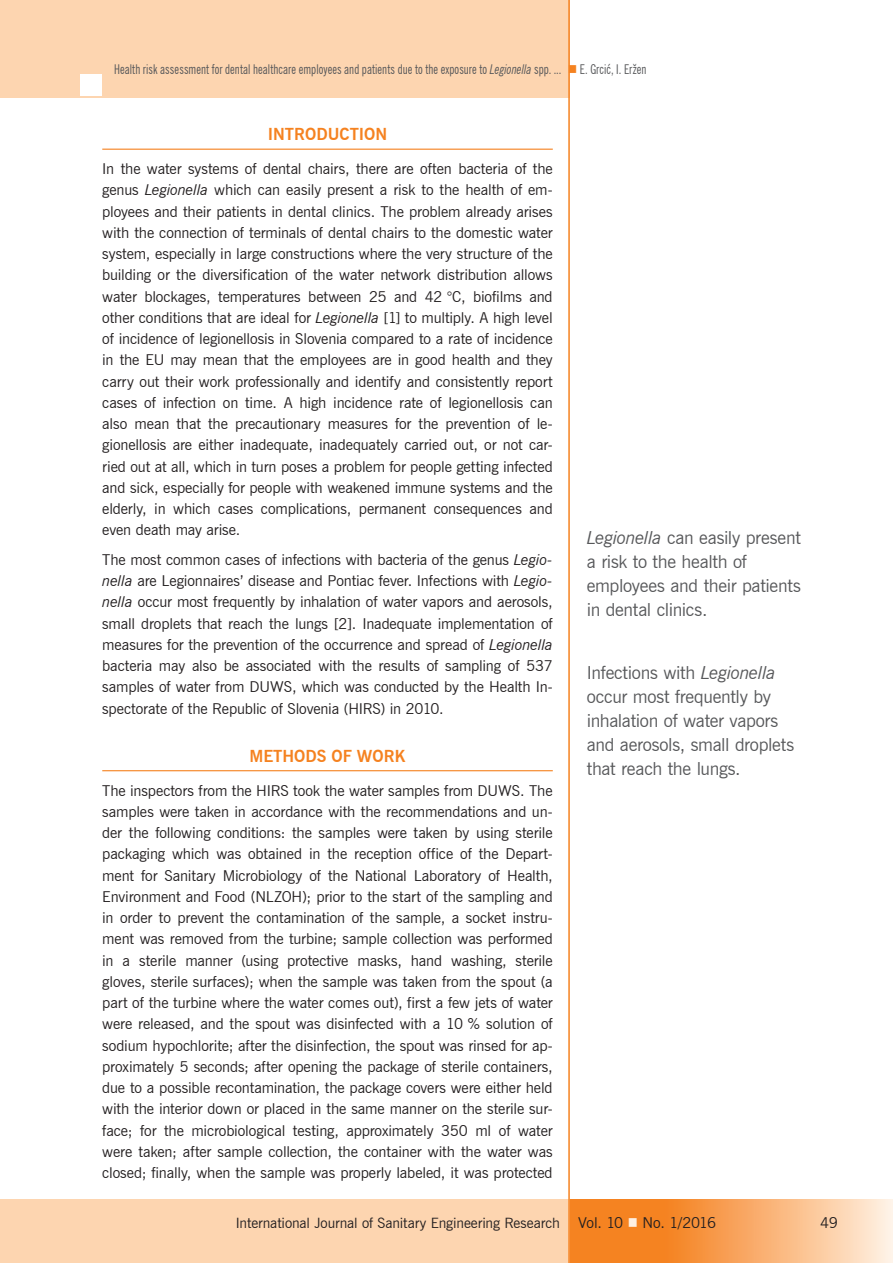
<style>
.page{position:relative;width:893px;height:1263px;background:#fff}
.page>*{position:absolute;margin:0;border:0;box-sizing:border-box;transform-origin:0 0}
.t1{font:18px/24px "News Gothic L2";letter-spacing:-.015em;color:#57585a}
.t2{font:700 16.5px "News Gothic L2";color:#f58220}
.t3{font:15px/21.3px "News Gothic L2";letter-spacing:-.01em;color:#231f20;text-align:justify}
.t4{font:14.25px "News Gothic L2";letter-spacing:-.005em;color:#231f20}
.t5{font:condensed 13.5px "News Gothic L2";letter-spacing:.005em;color:#57585a;scale:.9 1}
.s1{font-style:italic}
.s2{color:#f58220}
.s3{font-size:15px}
.s4{color:#fef0e2}
</style>
<div class="page">
<svg style="left:570px;top:1200px;width:323px;height:63px;background:#f8a864"></svg>
<div style="left:0;top:1200px;width:569px;height:63px;background:#fdd5b0"></div>
<div style="left:0;top:0;width:570px;height:97px;background:#fdd5b0"></div>
<div style="left:81px;top:74px;width:21px;height:22px;background:#fff"></div>
<hr style="left:568px;top:0;width:2px;height:1263px;background:#f58220">
<hr style="left:102px;top:149px;width:451px;height:1px;background:#f58220">
<hr style="left:102px;top:770px;width:451px;height:1px;background:#f58220">
<p class="t5" style="left:114px;top:61px;width:593px">Health risk assessment for dental healthcare employees and patients due to the exposure to <span class="s1">Legionella</span> spp. ... <span class="s2">■</span> E. Grcić, I. Eržen</p>
<p class="t2" style="left:268px;top:124px;width:121px">I NTRODUCTION</p>
<p class="t3" style="left:102px;top:158px;width:452px">In the water systems of dental chairs, there are often bacteria of the genus <span class="s1">Legionella</span> which can easily present a risk to the health of em&shy;ployees and their patients in dental clinics. The problem already arises with the connection of terminals of dental chairs to the domestic water system, especially in large constructions where the very structure of the building or the diversification of the water network distribution allows water blockages, temperatures between 25 and 42 °C, biofilms and other conditions that are ideal for <span class="s1">Legionella</span> [1] to multiply. A high level of incidence of legionellosis in Slovenia compared to a rate of incidence in the EU may mean that the employees are in good health and they carry out their work professionally and identify and consistently report cases of infection on time. A high incidence rate of legionellosis can also mean that the precautionary measures for the prevention of le&shy;gionellosis are either inadequate, inadequately carried out, or not car&shy;ried out at all, which in turn poses a problem for people getting infected and sick, especially for people with weakened immune systems and the elderly, in which cases complications, permanent consequences and even death may arise.</p>
<p class="t3" style="left:102px;top:549px;width:452px">The most common cases of infections with bacteria of the genus <span class="s1">Legio&shy;nella</span> are Legionnaires’ disease and Pontiac fever. Infections with <span class="s1">Legio&shy;nella</span> occur most frequently by inhalation of water vapors and aerosols, small droplets that reach the lungs [2]. Inadequate implementation of measures for the prevention of the occurrence and spread of <span class="s1">Legionella </span>bacteria may also be associated with the results of sampling of 537 samples of water from DUWS, which was conducted by the Health In&shy;spectorate of the Republic of Slovenia (HIRS) in 2010.</p>
<p class="t2" style="left:249px;top:746px;width:158px">METHODS OF WORK</p>
<p class="t3" style="left:102px;top:779px;width:452px">The inspectors from the HIRS took the water samples from DUWS. The samples were taken in accordance with the recommendations and un&shy;der the following conditions: the samples were taken by using sterile packaging which was obtained in the reception office of the Depart&shy;ment for Sanitary Microbiology of the National Laboratory of Health, Environment and Food (NLZOH); prior to the start of the sampling and in order to prevent the contamination of the sample, a socket instru&shy;ment was removed from the turbine; sample collection was performed in a sterile manner (using protective masks, hand washing, sterile gloves, sterile surfaces); when the sample was taken from the spout (a part of the turbine where the water comes out), first a few jets of water were released, and the spout was disinfected with a 10 % solution of sodium hypochlorite; after the disinfection, the spout was rinsed for ap&shy;proximately 5 seconds; after opening the package of sterile containers, due to a possible recontamination, the package covers were either held with the interior down or placed in the same manner on the sterile sur&shy;face; for the microbiological testing, approximately 350 ml of water were taken; after sample collection, the container with the water was closed; finally, when the sample was properly labeled, it was protected</p>
<p class="t1" style="left:587px;top:526px;width:216px"><span class="s1">Legionella</span> can easily present a risk to the health of employees and their patients in dental clinics.</p>
<p class="t1" style="left:587px;top:660px;width:209px">Infections with <span class="s1">Legionella </span>occur most frequently by inhalation of water vapors and aerosols, small droplets that reach the lungs.</p>
<p class="t4" style="left:236px;top:1214px;width:482px">International Journal of Sanitary Engineering Research <span class="s3">Vol. 10</span> <span class="s4">■</span> <span class="s3">No. 1/2016</span></p>
<p class="t3" style="left:820px;top:1212px;width:19px">49</p>
</div>
